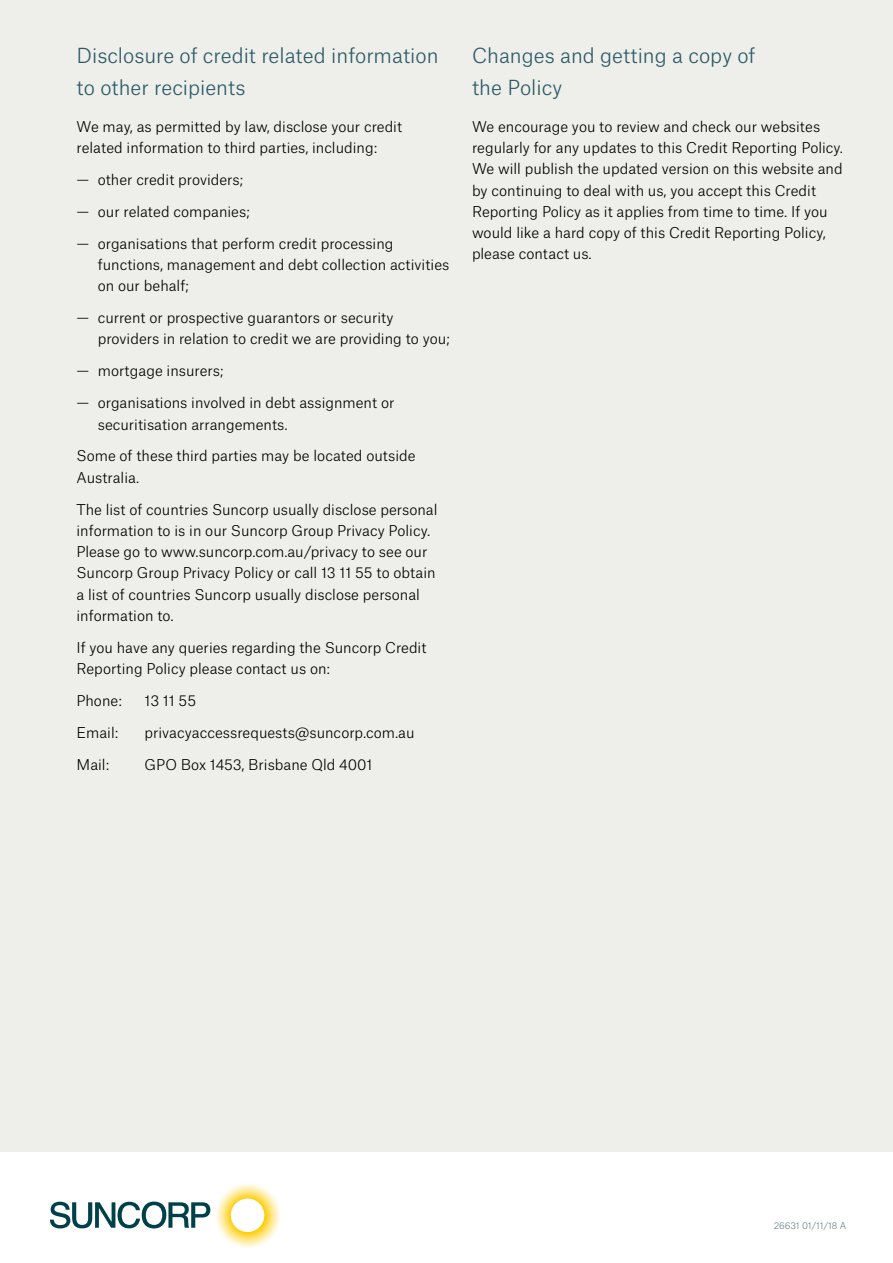
<style>
.page{position:relative;width:893px;height:1263px;background:#fff}
.page>*{position:absolute;margin:0;border:0;box-sizing:border-box;transform-origin:0 0}
.t1{font:300 19.8px/32px "Atlas Grotesk";color:#2b5b66}
.t2{font:300 14.25px/21.3px "Atlas Grotesk";color:#000}
.t3{font:300 9px "Atlas Grotesk";letter-spacing:-.005em;color:#698086}
</style>
<div class="page">
<div style="left:0;top:0;width:893px;height:1152px;background:#eeeeea"></div>
<svg style="left:50px;top:1184px;width:230px;height:64px"></svg>
<h1 class="t1" style="left:77px;top:37px;width:364px">Disclosure of credit related information to other recipients</h1>
<p class="t2" style="left:77px;top:114px;width:327px">We may, as permitted by law, disclose your credit related information to third parties, including:</p>
<p class="t2" style="left:77px;top:168px;width:168px">— other credit providers;</p>
<p class="t2" style="left:77px;top:199px;width:175px">— our related companies;</p>
<p class="t2" style="left:98px;top:231px;width:353px;text-indent:-21px">— organisations that perform credit processing functions, management and debt collection activities on our behalf;</p>
<p class="t2" style="left:98px;top:306px;width:354px;text-indent:-21px">— current or prospective guarantors or security providers in relation to credit we are providing to you;</p>
<p class="t2" style="left:77px;top:359px;width:149px">— mortgage insurers;</p>
<p class="t2" style="left:98px;top:391px;width:298px;text-indent:-21px">— organisations involved in debt assignment or securitisation arrangements.</p>
<p class="t2" style="left:77px;top:444px;width:340px">Some of these third parties may be located outside<br>Australia.</p>
<p class="t2" style="left:77px;top:497px;width:362px">The list of countries Suncorp usually disclose personal information to is in our Suncorp Group Privacy Policy.<br>Please go to www.suncorp.com.au/privacy to see our Suncorp Group Privacy Policy or call 13 11 55 to obtain a list of countries Suncorp usually disclose personal information to.</p>
<p class="t2" style="left:77px;top:635px;width:352px">If you have any queries regarding the Suncorp Credit<br>Reporting Policy please contact us on:</p>
<p class="t2" style="left:77px;top:688px;width:47px">Phone:</p>
<p class="t2" style="left:145px;top:688px;width:53px">13 11 55</p>
<p class="t2" style="left:77px;top:720px;width:43px">Email:</p>
<p class="t2" style="left:145px;top:720px;width:271px">privacyaccessrequests@suncorp.com.au</p>
<p class="t2" style="left:77px;top:752px;width:34px">Mail:</p>
<p class="t2" style="left:145px;top:752px;width:229px">GPO Box 1453, Brisbane Qld 4001</p>
<h1 class="t1" style="left:472px;top:37px;width:285px">Changes and getting a copy of the Policy</h1>
<p class="t2" style="left:472px;top:114px;width:373px">We encourage you to review and check our websites regularly for any updates to this Credit Reporting Policy.<br>We will publish the updated version on this website and by continuing to deal with us, you accept this Credit Reporting Policy as it applies from time to time. If you would like a hard copy of this Credit Reporting Policy, please contact us.</p>
<p class="t3" style="left:774px;top:1219px;width:74px">26631 01/11/18 A</p>
</div>
